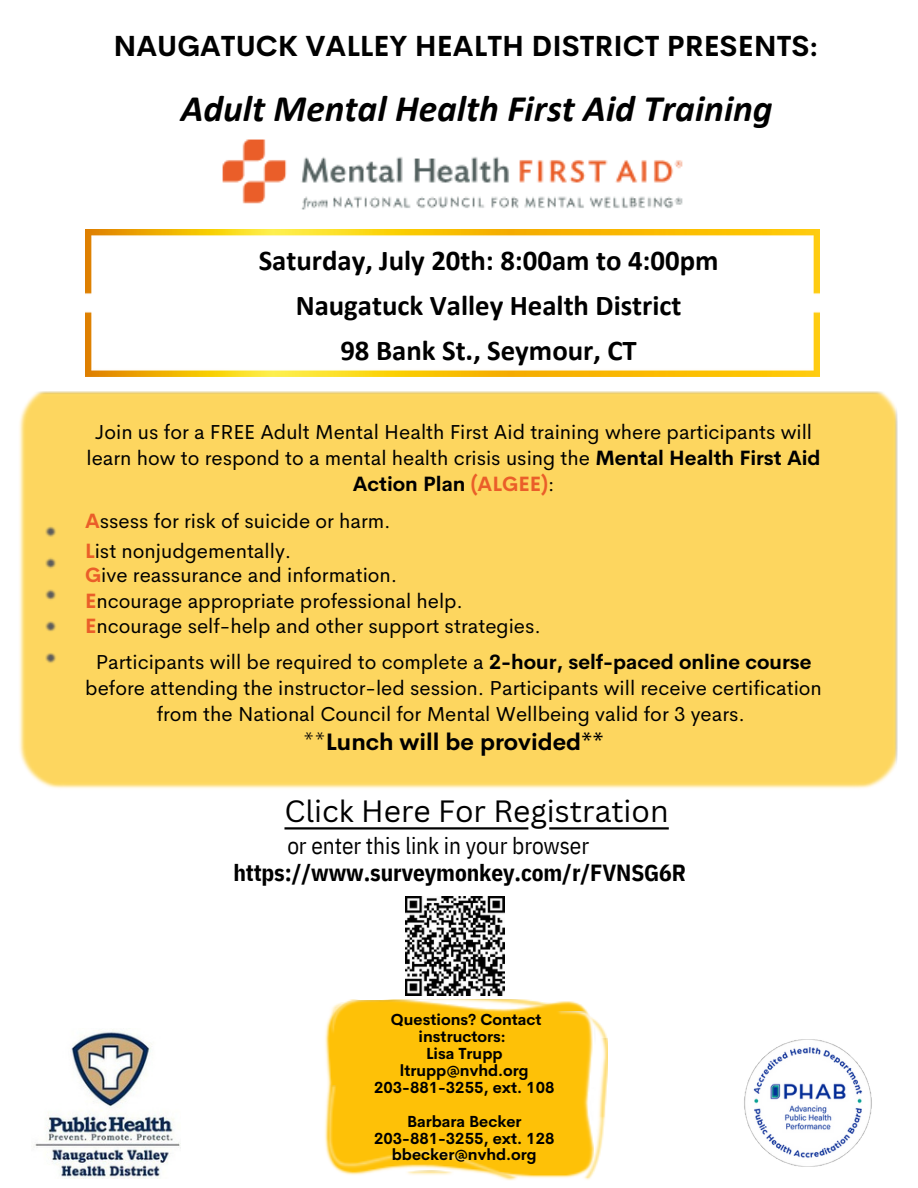
<style>
.page{position:relative;width:918px;height:1188px;background:#fff}
.page>*{position:absolute;margin:0;border:0;box-sizing:border-box;transform-origin:0 0}
.t1{font:italic 700 37.5px "Calibri";color:#000}
.t2{font:30px "Canva Sans";color:#000}
.t3{font:700 28.8px "Calibri";color:#000}
.t4{font:700 28.5px "Cerebri Sans";color:#000}
.t5{font:700 23.25px "IBM Plex Sans Cond";letter-spacing:-.005em;color:#000}
.t6{font:23.25px "IBM Plex Sans Cond";letter-spacing:-.005em;color:#000}
.t7{font:700 23.25px "Cerebri Sans";color:#000}
.t8{font:20.25px/25.8px "Cerebri Sans";color:#000;text-align:center}
.t9{font:700 15.75px "Cerebri Sans";color:#000}
.s1{font-weight:700}
.s2{font-weight:700;color:#ea5e29}
.s3{font-weight:400}
</style>
<div class="page">
<img style="left:34px;top:1030px;width:147px;height:148px">
<div style="left:19px;top:391px;width:878px;height:398px;background:#fdd65f"></div>
<img style="left:744px;top:1039px;width:128px;height:128px">
<img style="left:222px;top:139px;width:461px;height:71px">
<img style="left:85px;top:230px;width:735px;height:147px">
<img style="left:384px;top:999px;width:224px;height:181px">
<img style="left:325px;top:1000px;width:268px;height:179px">
<img style="left:428px;top:999px;width:115px;height:9px">
<img style="left:325px;top:1086px;width:193px;height:94px">
<img style="left:597px;top:1038px;width:10px;height:81px">
<img style="left:328px;top:999px;width:32px;height:36px">
<img style="left:328px;top:1002px;width:17px;height:17px">
<img style="left:405px;top:1170px;width:48px;height:6px">
<img style="left:557px;top:1011px;width:39px;height:35px">
<img style="left:585px;top:1088px;width:12px;height:45px">
<img style="left:405px;top:897px;width:99px;height:99px">
<svg style="left:284px;top:827px;width:385px;height:3px"></svg>
<p class="t4" style="left:113px;top:28px;width:707px">NAUGATUCK VALLEY HEALTH DISTRICT PRESENTS:</p>
<p class="t1" style="left:181px;top:93px;width:594px">Adult Mental Health First Aid Training</p>
<p class="t3" style="left:259px;top:249px;width:461px">Saturday, July 20th: 8:00am to 4:00pm</p>
<p class="t3" style="left:296px;top:294px;width:387px">Naugatuck Valley Health District</p>
<p class="t3" style="left:340px;top:339px;width:298px">98 Bank St., Seymour, CT</p>
<p class="t8" style="left:86px;top:419px;width:736px">Join us for a FREE Adult Mental Health First Aid training where participants will learn how to respond to a mental health crisis using the <span class="s1">Mental Health First Aid<br>Action Plan</span> <span class="s2">(ALGEE)</span>:</p>
<p class="t8" style="left:85px;top:508px;width:307px"><span class="s2">A</span>ssess for risk of suicide or harm.</p>
<p class="t8" style="left:85px;top:538px;width:208px"><span class="s2">L</span>ist nonjudgementally.</p>
<p class="t8" style="left:85px;top:562px;width:314px"><span class="s2">G</span>ive reassurance and information.</p>
<p class="t8" style="left:85px;top:588px;width:380px"><span class="s2">E</span>ncourage appropriate professional help.</p>
<p class="t8" style="left:85px;top:613px;width:458px"><span class="s2">E</span>ncourage self-help and other support strategies.</p>
<p class="t8" style="left:85px;top:649px;width:738px">Participants will be required to complete a <span class="s1">2-hour, self-paced online course </span>before attending the instructor-led session. Participants will receive certification from the National Council for Mental Wellbeing valid for 3 years.</p>
<p class="t7" style="left:303px;top:727px;width:302px"><span class="s3">**</span>Lunch will be provided**</p>
<p class="t2" style="left:284px;top:790px;width:386px">Click Here For Registration</p>
<p class="t5" style="left:233px;top:858px;width:454px">https://www.surveymonkey.com/r/FVNSG6R</p>
<p class="t6" style="left:287px;top:831px;width:303px">or enter this link in your browser</p>
<p class="t9" style="left:391px;top:1010px;width:152px">Questions? Contact</p>
<h4 class="t9" style="left:419px;top:1027px;width:89px">instructors:</h4>
<h5 class="t9" style="left:426px;top:1043px;width:78px">Lisa Trupp</h5>
<h6 class="t9" style="left:400px;top:1060px;width:130px">ltrupp@nvhd.org</h6>
<p class="t9" style="left:374px;top:1077px;width:182px">203-881-3255, ext. 108</p>
<p class="t9" style="left:407px;top:1111px;width:116px">Barbara Becker</p>
<p class="t9" style="left:374px;top:1128px;width:182px">203-881-3255, ext. 128</p>
<p class="t9" style="left:392px;top:1145px;width:146px">bbecker@nvhd.org</p>
</div>
